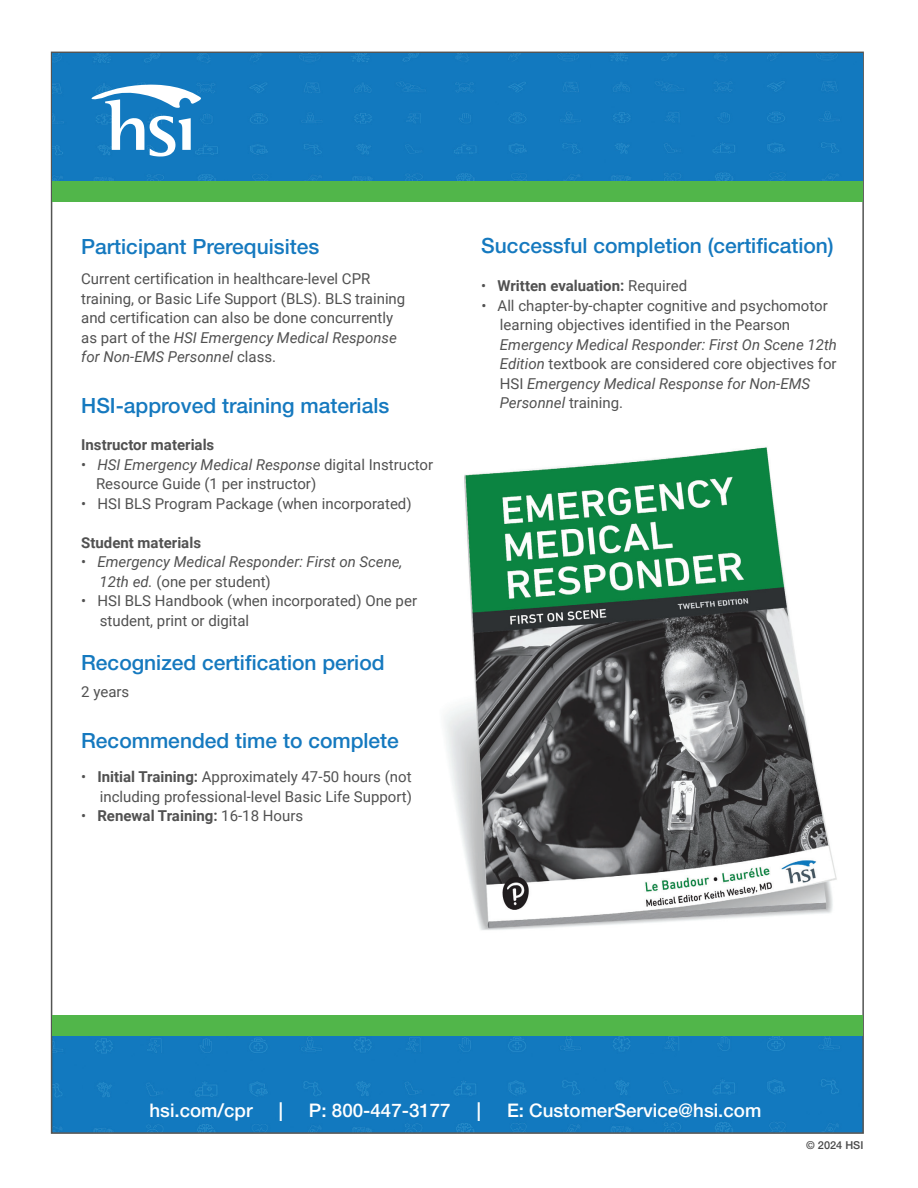
<style>
.page{position:relative;width:918px;height:1188px;background:#fff}
.page>*{position:absolute;margin:0;border:0;box-sizing:border-box;transform-origin:0 0}
.t1{font:500 21px "Helvetica Neue LT Std";color:#1579bf}
.t2{font:500 18.75px "Helvetica Neue LT Std";color:#fff}
.t3{font:15px/19.5px "Roboto";color:#515151}
.t4{font:italic 15px/19.5px "Roboto";color:#515151}
.t5{font:700 15px "Roboto";color:#515151}
.t6{font:500 10.95px "Helvetica Neue LT Std";color:#494949}
.s1{font-style:italic}
.s2{font-style:normal}
.s3{font-weight:700}
.s4{font-weight:400}
</style>
<div class="page">
<div style="left:54px;top:1036px;width:807px;height:95px;background:#1279bf"></div>
<img style="left:445px;top:447px;width:392px;height:483px">
<div style="left:52px;top:181px;width:810px;height:20px;background:#51b64a"></div>
<div style="left:52px;top:53px;width:810px;height:128px;background:#1279bf"></div>
<div style="left:52px;top:1016px;width:810px;height:20px;background:#51b64a"></div>
<svg style="left:83px;top:84px;width:119px;height:73px"></svg>
<h1 class="t1" style="left:81px;top:234px;width:240px">Participant Prerequisites</h1>
<p class="t3" style="left:81px;top:269px;width:326px">Current certification in healthcare-level CPR training, or Basic Life Support (BLS). BLS training and certification can also be done concurrently as part of the <span class="s1">HSI Emergency Medical Response for Non-EMS Personnel</span> class.</p>
<h1 class="t1" style="left:81px;top:393px;width:310px">HSI-approved training materials</h1>
<p class="t5" style="left:81px;top:435px;width:135px">Instructor materials</p>
<p class="t3" style="left:96px;top:454px;width:339px;text-indent:-15px">• <span class="s1">HSI Emergency Medical Response</span> digital Instructor<br>Resource Guide (1 per instructor)</p>
<p class="t3" style="left:81px;top:493px;width:332px">• HSI BLS Program Package (when incorporated)</p>
<p class="t5" style="left:81px;top:532px;width:121px">Student materials</p>
<p class="t4" style="left:100px;top:552px;width:305px;text-indent:-18px"><span class="s2">•</span> Emergency Medical Responder: First on Scene,<br>12th ed. <span class="s2">(one per student)</span></p>
<p class="t3" style="left:100px;top:591px;width:319px;text-indent:-19px">• HSI BLS Handbook (when incorporated) One per student, print or digital</p>
<h1 class="t1" style="left:81px;top:650px;width:305px">Recognized certification period</h1>
<p class="t3" style="left:81px;top:681px;width:50px">2 years</p>
<h1 class="t1" style="left:81px;top:728px;width:319px">Recommended time to complete</h1>
<p class="t3" style="left:81px;top:767px;width:332px;text-align:right">• <span class="s3">Initial Training:</span> Approximately 47-50 hours (not including professional-level Basic Life Support)</p>
<p class="t5" style="left:81px;top:805px;width:223px"><span class="s4">•</span> Renewal Training: <span class="s4">16-18 Hours</span></p>
<h1 class="t1" style="left:481px;top:233px;width:354px">Successful completion (certification)</h1>
<p class="t5" style="left:481px;top:275px;width:207px"><span class="s4">•</span> Written evaluation: <span class="s4">Required</span></p>
<p class="t3" style="left:500px;top:295px;width:329px;text-indent:-19px">• All chapter-by-chapter cognitive and psychomotor learning objectives identified in the Pearson</p>
<p class="t4" style="left:500px;top:334px;width:339px">Emergency Medical Responder: First On Scene 12th Edition <span class="s2">textbook are considered core objectives for HSI</span> Emergency Medical Response for Non-EMS Personnel <span class="s2">training.</span></p>
<p class="t2" style="left:150px;top:1100px;width:105px">hsi.com/cpr</p>
<p class="t2" style="left:279px;top:1100px;width:6px">|</p>
<p class="t2" style="left:309px;top:1100px;width:143px">P: 800-447-3177</p>
<p class="t2" style="left:477px;top:1100px;width:6px">|</p>
<p class="t2" style="left:507px;top:1100px;width:256px">E: CustomerService@hsi.com</p>
<p class="t6" style="left:806px;top:1139px;width:59px">© 2024 HSI</p>
</div>
